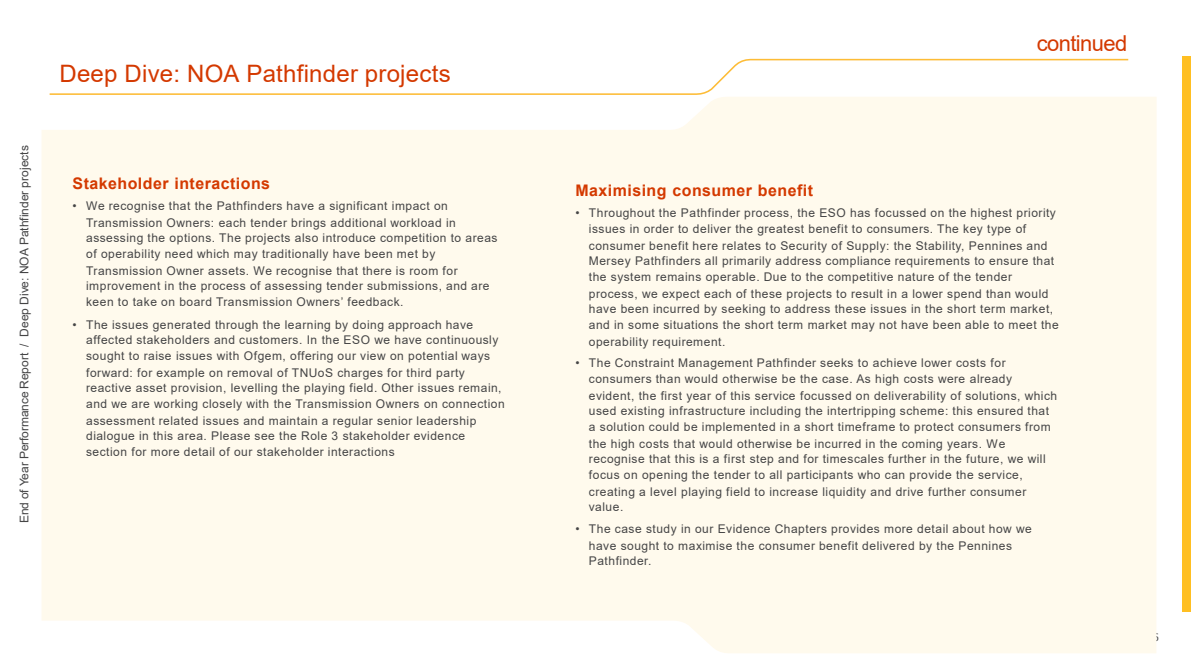
<style>
.page{position:relative;width:1191px;height:669px;background:#fff}
.page>*{position:absolute;margin:0;border:0;box-sizing:border-box;transform-origin:0 0}
.t1{font:24px "Arial";letter-spacing:.01em;color:#d43900}
.t2{font:22px "Arial";letter-spacing:-.025em;color:#d43900}
.t3{font:700 16px "Arial";letter-spacing:.03em;color:#d43900}
.t4{font:12px/16px "Arial";letter-spacing:.045em;color:#454546}
.t5{font:12px "Arial";letter-spacing:-.005em;color:#454546}
.t6{font:12px "Calibri";color:#454546}
</style>
<div class="page">
<div style="left:1182px;top:57px;width:9px;height:555px;background:#ffbf22"></div>
<svg style="left:49px;top:58px;width:1080px;height:37px"></svg>
<div style="left:42px;top:97px;width:1115px;height:556px;background:#fffaed"></div>
<p class="t5" style="left:16px;top:523px;width:380px;rotate:-90deg">End of Year Performance Report / Deep Dive: NOA Pathfinder projects</p>
<h1 class="t1" style="left:59px;top:57px;width:393px">Deep Dive: NOA Pathfinder projects</h1>
<p class="t3" style="left:73px;top:172px;width:199px">Stakeholder interactions</p>
<p class="t4" style="left:86px;top:198px;width:413px;text-indent:-14px">• We recognise that the Pathfinders have a significant impact on Transmission Owners: each tender brings additional workload in assessing the options. The projects also introduce competition to areas of operability need which may traditionally have been met by Transmission Owner assets. We recognise that there is room for improvement in the process of assessing tender submissions, and are keen to take on board Transmission Owners’ feedback.</p>
<p class="t4" style="left:86px;top:316px;width:420px;text-indent:-14px">• The issues generated through the learning by doing approach have affected stakeholders and customers. In the ESO we have continuously sought to raise issues with Ofgem, offering our view on potential ways forward: for example on removal of TNUoS charges for third party reactive asset provision, levelling the playing field. Other issues remain, and we are working closely with the Transmission Owners on connection assessment related issues and maintain a regular senior leadership dialogue in this area. Please see the Role 3 stakeholder evidence section for more detail of our stakeholder interactions</p>
<p class="t2" style="left:1037px;top:28px;width:92px">continued</p>
<p class="t3" style="left:575px;top:179px;width:239px">Maximising consumer benefit</p>
<p class="t4" style="left:589px;top:205px;width:471px;text-indent:-14px">• Throughout the Pathfinder process, the ESO has focussed on the highest priority issues in order to deliver the greatest benefit to consumers. The key type of consumer benefit here relates to Security of Supply: the Stability, Pennines and Mersey Pathfinders all primarily address compliance requirements to ensure that the system remains operable. Due to the competitive nature of the tender process, we expect each of these projects to result in a lower spend than would have been incurred by seeking to address these issues in the short term market, and in some situations the short term market may not have been able to meet the operability requirement.</p>
<p class="t4" style="left:589px;top:355px;width:470px;text-indent:-14px">• The Constraint Management Pathfinder seeks to achieve lower costs for consumers than would otherwise be the case. As high costs were already evident, the first year of this service focussed on deliverability of solutions, which used existing infrastructure including the intertripping scheme: this ensured that a solution could be implemented in a short timeframe to protect consumers from the high costs that would otherwise be incurred in the coming years. We recognise that this is a first step and for timescales further in the future, we will focus on opening the tender to all participants who can provide the service, creating a level playing field to increase liquidity and drive further consumer value.</p>
<p class="t4" style="left:589px;top:521px;width:444px;text-indent:-14px">• The case study in our Evidence Chapters provides more detail about how we have sought to maximise the consumer benefit delivered by the Pennines<br>Pathfinder.</p>
<p class="t6" style="left:1147px;top:629px;width:14px">36</p>
</div>
